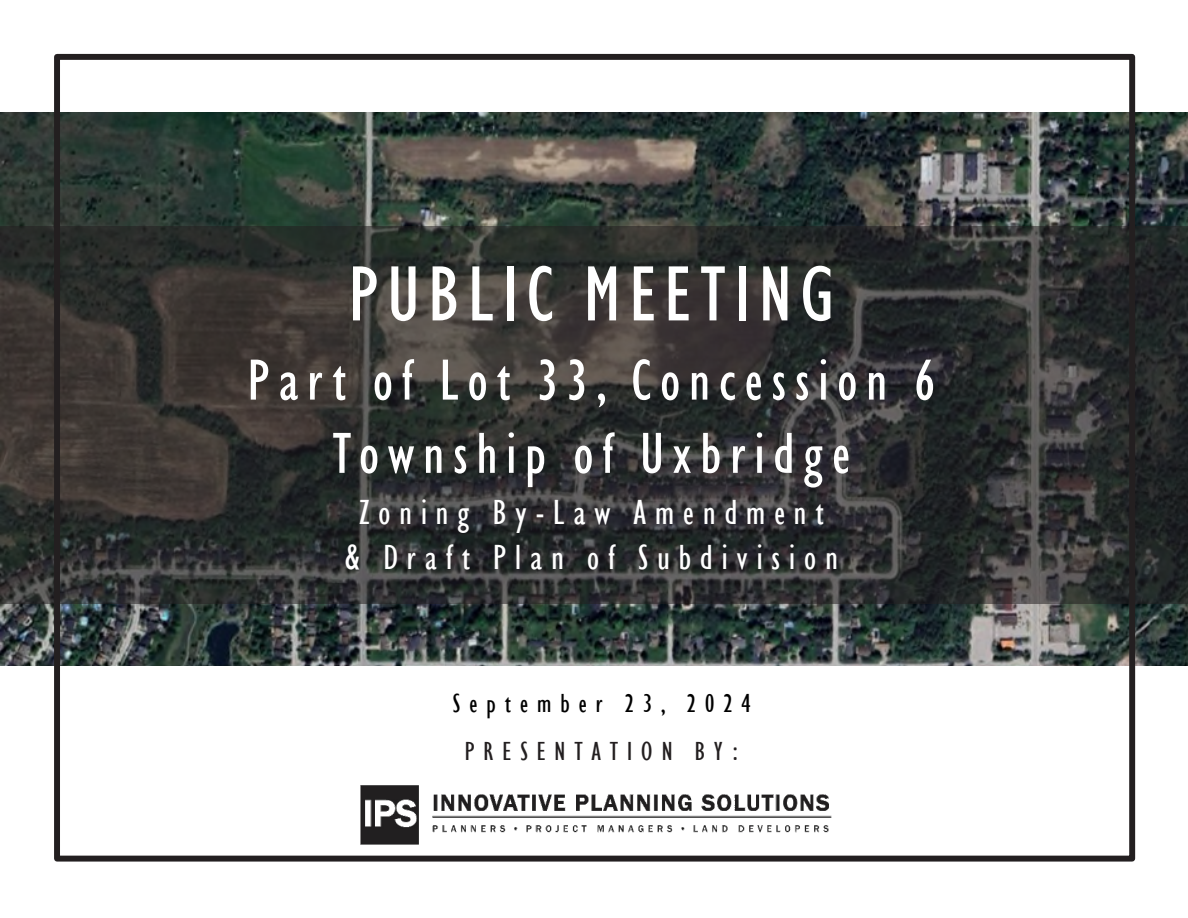
<style>
.page{position:relative;width:1188px;height:918px;background:#fff}
.page>*{position:absolute;margin:0;border:0;box-sizing:border-box;transform-origin:0 0}
.t1{font:condensed 80.85px "Gill Sans Nova";letter-spacing:.11em;color:#fff}
.t2{font:condensed 59.85px "Gill Sans Nova";letter-spacing:.15em;color:#fff}
.t3{font:condensed 36px "Gill Sans Nova";letter-spacing:.25em;color:#fff}
.t4{font:condensed 27px "Gill Sans Nova";letter-spacing:.335em;color:#000}
.t5{font:condensed 27px "Gill Sans Nova";letter-spacing:.335em;color:#231f20}
.s1{font-family:"Calibri";font-stretch:normal}
</style>
<div class="page">
<img style="left:0;top:112px;width:1188px;height:554px">
<div style="left:0;top:226px;width:1188px;height:377px;background:#231f20;opacity:.54"></div>
<div style="left:54px;top:54px;width:1081px;height:808px;border:6px solid #231f20"></div>
<img style="left:360px;top:785px;width:472px;height:60px">
<p class="t1" style="left:349px;top:239px;width:486px">PUBLIC MEETING</p>
<p class="t2" style="left:248px;top:340px;width:689px">Part of Lot 33, Concession 6</p>
<p class="t2" style="left:333px;top:413px;width:519px">Township of Uxbridge</p>
<p class="t3" style="left:359px;top:488px;width:466px">Zoning By-Law Amendment</p>
<p class="t3" style="left:345px;top:533px;width:495px">&amp; Draft Plan of Subdivision</p>
<p class="t4" style="left:453px;top:685px;width:299px">September 23, 2024</p>
<p class="t5" style="left:465px;top:733px;width:275px">PRESENTATION BY<span class="s1">:</span></p>
</div>
